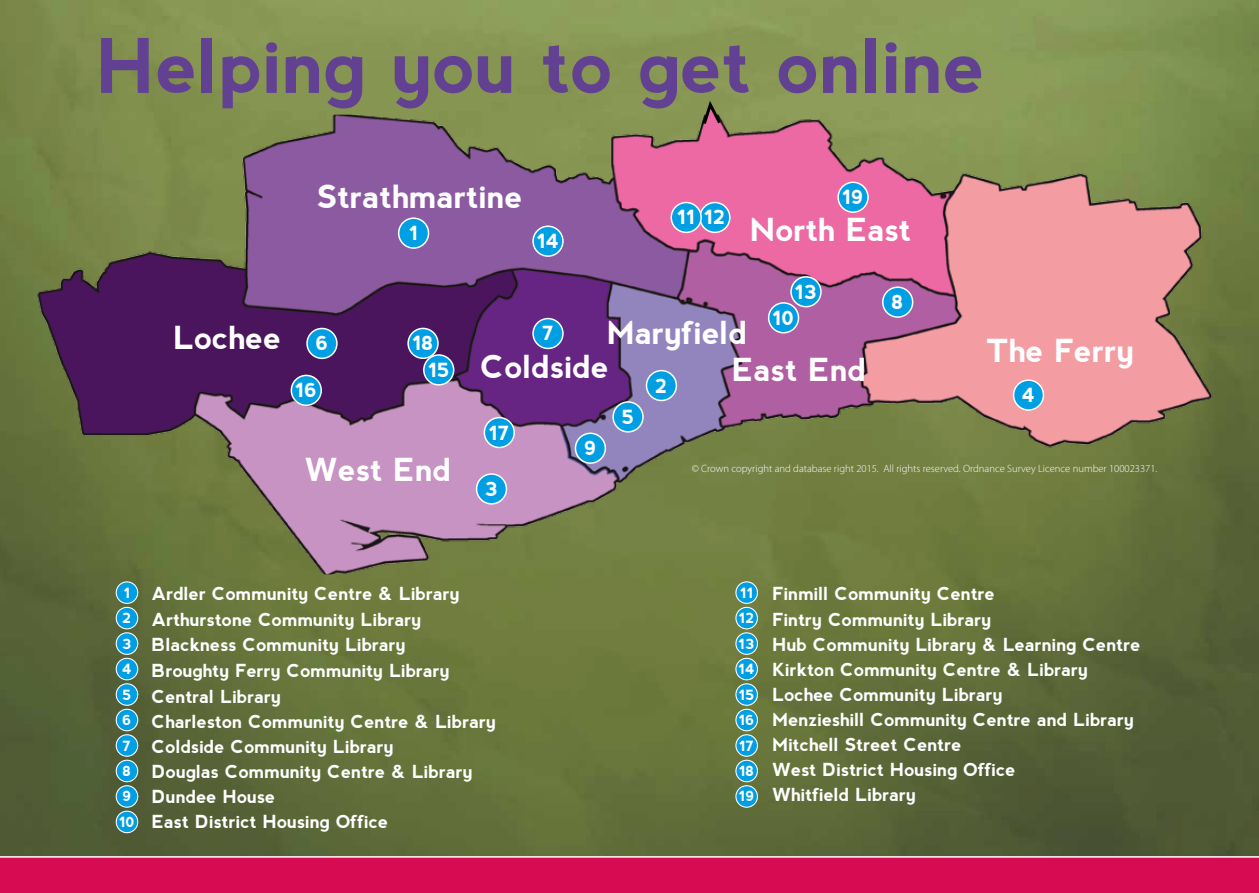
<style>
.page{position:relative;width:1259px;height:893px;background:#fff}
.page>*{position:absolute;margin:0;border:0;box-sizing:border-box;transform-origin:0 0}
.t1{font:700 75px "nevis";color:#624193}
.t2{font:700 31.95px "nevis";color:#fff}
.t3{font:700 31.65px "nevis";color:#fff}
.t4{font:700 19.5px "nevis";color:#fff}
.t5{font:700 18px/25.3px "nevis";color:#fff}
.t6{font:700 14.1px/25.5px "nevis";color:#fff}
.t7{font:300 10.65px "Myriad Pro";color:#fff}
</style>
<div class="page">
<img style="left:0;top:0;width:1259px;height:856px">
<div style="left:0;top:856px;width:1259px;height:37px;background:#d70b52"></div>
<img style="left:36px;top:115px;width:1200px;height:459px">
<div style="left:399px;top:218px;width:29px;height:30px;background:#009fe3;border-radius:50%"></div>
<div style="left:398px;top:217px;width:31px;height:32px;border:2px solid #fff;border-radius:50%"></div>
<div style="left:533px;top:226px;width:30px;height:30px;background:#009fe3;border-radius:50%"></div>
<div style="left:532px;top:225px;width:32px;height:32px;border:2px solid #fff;border-radius:50%"></div>
<div style="left:307px;top:328px;width:30px;height:30px;background:#009fe3;border-radius:50%"></div>
<div style="left:306px;top:328px;width:32px;height:31px;border:2px solid #fff;border-radius:50%"></div>
<div style="left:291px;top:375px;width:30px;height:30px;background:#009fe3;border-radius:50%"></div>
<div style="left:291px;top:375px;width:31px;height:31px;border:2px solid #fff;border-radius:50%"></div>
<div style="left:424px;top:355px;width:30px;height:30px;background:#009fe3;border-radius:50%"></div>
<div style="left:423px;top:354px;width:31px;height:32px;border:2px solid #fff;border-radius:50%"></div>
<div style="left:408px;top:328px;width:30px;height:30px;background:#009fe3;border-radius:50%"></div>
<div style="left:407px;top:328px;width:32px;height:31px;border:2px solid #fff;border-radius:50%"></div>
<div style="left:484px;top:418px;width:30px;height:29px;background:#009fe3;border-radius:50%"></div>
<div style="left:483px;top:417px;width:32px;height:31px;border:2px solid #fff;border-radius:50%"></div>
<div style="left:476px;top:474px;width:30px;height:30px;background:#009fe3;border-radius:50%"></div>
<div style="left:476px;top:473px;width:31px;height:32px;border:2px solid #fff;border-radius:50%"></div>
<div style="left:533px;top:319px;width:30px;height:29px;background:#009fe3;border-radius:50%"></div>
<div style="left:532px;top:318px;width:32px;height:31px;border:2px solid #fff;border-radius:50%"></div>
<div style="left:700px;top:203px;width:30px;height:29px;background:#009fe3;border-radius:50%"></div>
<div style="left:699px;top:202px;width:31px;height:31px;border:2px solid #fff;border-radius:50%"></div>
<div style="left:575px;top:433px;width:30px;height:30px;background:#009fe3;border-radius:50%"></div>
<div style="left:575px;top:433px;width:31px;height:31px;border:2px solid #fff;border-radius:50%"></div>
<div style="left:613px;top:402px;width:30px;height:30px;background:#009fe3;border-radius:50%"></div>
<div style="left:612px;top:401px;width:32px;height:32px;border:2px solid #fff;border-radius:50%"></div>
<div style="left:646px;top:371px;width:30px;height:29px;background:#009fe3;border-radius:50%"></div>
<div style="left:646px;top:370px;width:31px;height:31px;border:2px solid #fff;border-radius:50%"></div>
<div style="left:791px;top:277px;width:30px;height:30px;background:#009fe3;border-radius:50%"></div>
<div style="left:790px;top:276px;width:31px;height:31px;border:2px solid #fff;border-radius:50%"></div>
<div style="left:768px;top:303px;width:30px;height:30px;background:#009fe3;border-radius:50%"></div>
<div style="left:768px;top:302px;width:31px;height:31px;border:2px solid #fff;border-radius:50%"></div>
<div style="left:882px;top:287px;width:30px;height:30px;background:#009fe3;border-radius:50%"></div>
<div style="left:882px;top:286px;width:31px;height:32px;border:2px solid #fff;border-radius:50%"></div>
<div style="left:1013px;top:380px;width:30px;height:30px;background:#009fe3;border-radius:50%"></div>
<div style="left:1012px;top:379px;width:32px;height:32px;border:2px solid #fff;border-radius:50%"></div>
<div style="left:838px;top:182px;width:30px;height:30px;background:#009fe3;border-radius:50%"></div>
<div style="left:837px;top:182px;width:31px;height:31px;border:2px solid #fff;border-radius:50%"></div>
<div style="left:671px;top:203px;width:30px;height:29px;background:#009fe3;border-radius:50%"></div>
<div style="left:670px;top:202px;width:32px;height:31px;border:2px solid #fff;border-radius:50%"></div>
<svg style="left:700px;top:97px;width:23px;height:30px"></svg>
<div style="left:116px;top:582px;width:22px;height:21px;background:#009fe3;border-radius:50%"></div>
<div style="left:116px;top:581px;width:22px;height:23px;border:1px solid #fff;border-radius:50%"></div>
<div style="left:116px;top:633px;width:22px;height:21px;background:#009fe3;border-radius:50%"></div>
<div style="left:116px;top:632px;width:22px;height:23px;border:1px solid #fff;border-radius:50%"></div>
<div style="left:116px;top:658px;width:22px;height:22px;background:#009fe3;border-radius:50%"></div>
<div style="left:116px;top:658px;width:22px;height:22px;border:1px solid #fff;border-radius:50%"></div>
<div style="left:116px;top:684px;width:22px;height:21px;background:#009fe3;border-radius:50%"></div>
<div style="left:116px;top:683px;width:22px;height:23px;border:1px solid #fff;border-radius:50%"></div>
<div style="left:116px;top:709px;width:22px;height:22px;background:#009fe3;border-radius:50%"></div>
<div style="left:116px;top:709px;width:22px;height:22px;border:1px solid #fff;border-radius:50%"></div>
<div style="left:116px;top:735px;width:22px;height:21px;background:#009fe3;border-radius:50%"></div>
<div style="left:116px;top:734px;width:22px;height:23px;border:1px solid #fff;border-radius:50%"></div>
<div style="left:116px;top:760px;width:22px;height:22px;background:#009fe3;border-radius:50%"></div>
<div style="left:116px;top:760px;width:22px;height:22px;border:1px solid #fff;border-radius:50%"></div>
<div style="left:116px;top:786px;width:22px;height:21px;background:#009fe3;border-radius:50%"></div>
<div style="left:116px;top:785px;width:22px;height:23px;border:1px solid #fff;border-radius:50%"></div>
<div style="left:116px;top:811px;width:22px;height:22px;background:#009fe3;border-radius:50%"></div>
<div style="left:116px;top:811px;width:22px;height:22px;border:1px solid #fff;border-radius:50%"></div>
<div style="left:116px;top:607px;width:22px;height:22px;background:#009fe3;border-radius:50%"></div>
<div style="left:116px;top:607px;width:22px;height:22px;border:1px solid #fff;border-radius:50%"></div>
<div style="left:736px;top:582px;width:21px;height:21px;background:#009fe3;border-radius:50%"></div>
<div style="left:735px;top:581px;width:23px;height:23px;border:1px solid #fff;border-radius:50%"></div>
<div style="left:736px;top:633px;width:21px;height:21px;background:#009fe3;border-radius:50%"></div>
<div style="left:735px;top:632px;width:23px;height:23px;border:1px solid #fff;border-radius:50%"></div>
<div style="left:736px;top:658px;width:21px;height:22px;background:#009fe3;border-radius:50%"></div>
<div style="left:735px;top:658px;width:23px;height:22px;border:1px solid #fff;border-radius:50%"></div>
<div style="left:736px;top:684px;width:21px;height:21px;background:#009fe3;border-radius:50%"></div>
<div style="left:735px;top:683px;width:23px;height:23px;border:1px solid #fff;border-radius:50%"></div>
<div style="left:736px;top:709px;width:21px;height:22px;background:#009fe3;border-radius:50%"></div>
<div style="left:735px;top:709px;width:23px;height:22px;border:1px solid #fff;border-radius:50%"></div>
<div style="left:736px;top:735px;width:21px;height:21px;background:#009fe3;border-radius:50%"></div>
<div style="left:735px;top:734px;width:23px;height:23px;border:1px solid #fff;border-radius:50%"></div>
<div style="left:736px;top:760px;width:21px;height:22px;background:#009fe3;border-radius:50%"></div>
<div style="left:735px;top:760px;width:23px;height:22px;border:1px solid #fff;border-radius:50%"></div>
<div style="left:736px;top:786px;width:21px;height:21px;background:#009fe3;border-radius:50%"></div>
<div style="left:735px;top:785px;width:23px;height:23px;border:1px solid #fff;border-radius:50%"></div>
<div style="left:736px;top:607px;width:21px;height:22px;background:#009fe3;border-radius:50%"></div>
<div style="left:735px;top:607px;width:23px;height:22px;border:1px solid #fff;border-radius:50%"></div>
<h1 class="t1" style="left:97px;top:23px;width:890px">Helping you to get online</h1>
<h3 class="t3" style="left:173px;top:320px;width:109px">Lochee</h3>
<h2 class="t2" style="left:317px;top:178px;width:207px">Strathmartine</h2>
<p class="t4" style="left:409px;top:222px;width:11px">1</p>
<p class="t4" style="left:537px;top:230px;width:24px">14</p>
<p class="t4" style="left:315px;top:332px;width:15px">6</p>
<p class="t4" style="left:412px;top:332px;width:23px">18</p>
<p class="t4" style="left:542px;top:322px;width:14px">7</p>
<p class="t4" style="left:677px;top:206px;width:20px">11</p>
<p class="t4" style="left:704px;top:206px;width:23px">12</p>
<p class="t4" style="left:842px;top:186px;width:23px">19</p>
<h3 class="t3" style="left:750px;top:211px;width:163px">North East</h3>
<h3 class="t3" style="left:607px;top:315px;width:141px">Maryfield</h3>
<p class="t4" style="left:795px;top:281px;width:24px">13</p>
<p class="t4" style="left:772px;top:307px;width:24px">10</p>
<p class="t4" style="left:891px;top:291px;width:14px">8</p>
<p class="t4" style="left:295px;top:379px;width:24px">16</p>
<p class="t4" style="left:428px;top:359px;width:23px">15</p>
<h3 class="t3" style="left:481px;top:348px;width:129px">Coldside</h3>
<p class="t4" style="left:489px;top:421px;width:23px">17</p>
<p class="t4" style="left:584px;top:437px;width:14px">9</p>
<p class="t4" style="left:622px;top:406px;width:14px">5</p>
<p class="t4" style="left:655px;top:374px;width:14px">2</p>
<h3 class="t3" style="left:732px;top:352px;width:136px">East End</h3>
<h3 class="t3" style="left:986px;top:332px;width:149px">The Ferry</h3>
<p class="t4" style="left:1021px;top:384px;width:15px">4</p>
<h3 class="t3" style="left:305px;top:451px;width:148px">West End</h3>
<p class="t4" style="left:485px;top:478px;width:15px">3</p>
<p class="t7" style="left:692px;top:462px;width:467px">© Crown copyright and database right 2015. All rights reserved. Ordnance Survey Licence number 100023371.</p>
<p class="t6" style="left:124px;top:580px;width:8px">1</p>
<p class="t6" style="left:122px;top:605px;width:10px">2</p>
<p class="t6" style="left:119px;top:631px;width:17px">3<br>4<br>5<br>6<br>7<br>8<br>9<br>10</p>
<p class="t5" style="left:152px;top:581px;width:345px">Ardler Community Centre &amp; Library<br>Arthurstone Community Library<br>Blackness Community Library<br>Broughty Ferry Community Library<br>Central Library<br>Charleston Community Centre &amp; Library<br>Coldside Community Library<br>Douglas Community Centre &amp; Library<br>Dundee House<br>East District Housing Office</p>
<p class="t6" style="left:740px;top:580px;width:14px">11</p>
<p class="t6" style="left:739px;top:605px;width:17px">12</p>
<p class="t6" style="left:738px;top:631px;width:18px;text-align:justify">13<br>14<br>15<br>16<br>17<br>18<br>19</p>
<p class="t5" style="left:772px;top:581px;width:369px">Finmill Community Centre<br>Fintry Community Library<br>Hub Community Library &amp; Learning Centre<br>Kirkton Community Centre &amp; Library<br>Lochee Community Library<br>Menzieshill Community Centre and Library<br>Mitchell Street Centre<br>West District Housing Office<br>Whitfield Library</p>
</div>
